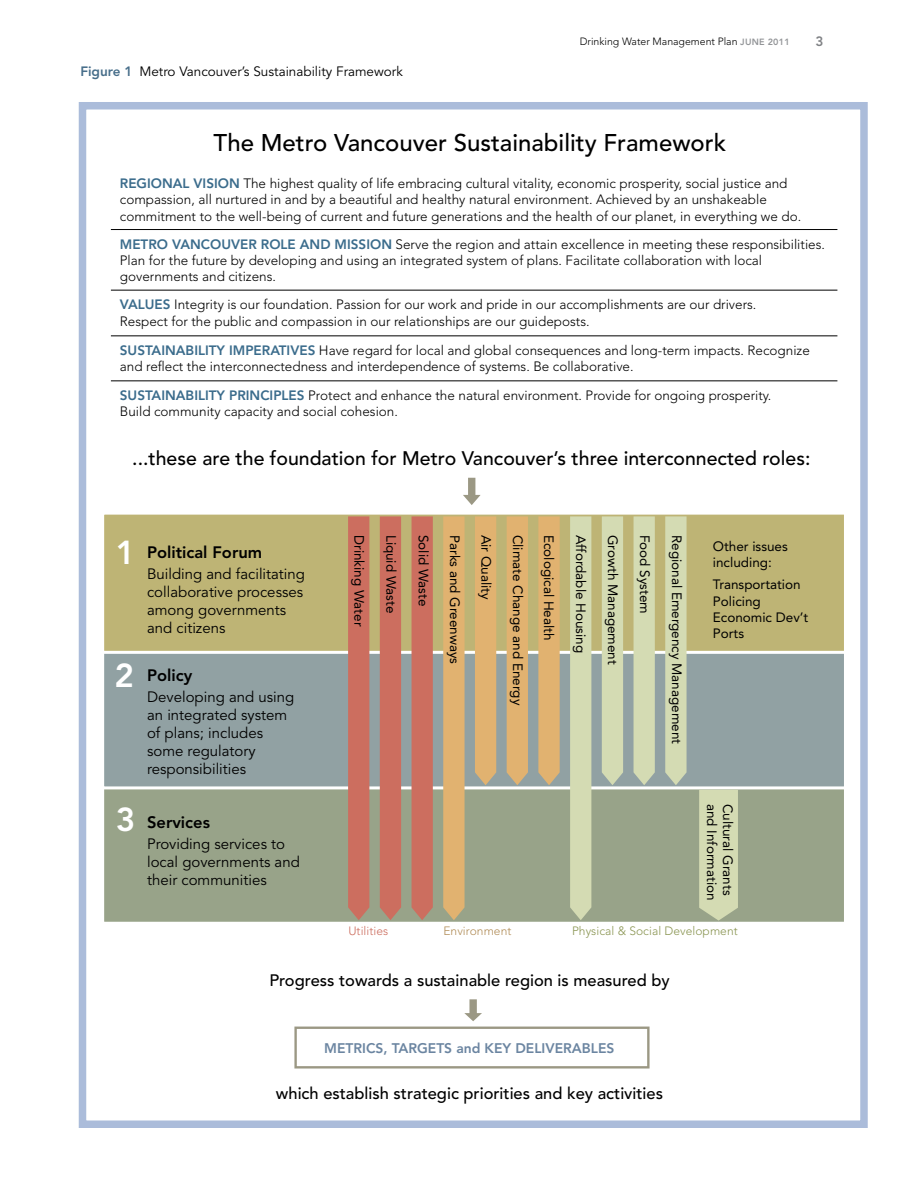
<style>
.page{position:relative;width:918px;height:1188px;background:#fff}
.page>*{position:absolute;margin:0;border:0;box-sizing:border-box;transform-origin:0 0}
.t1{font:800 33px "Avenir LT Std";color:#fff}
.t2{font:500 24px "Avenir LT Std";color:#000}
.t3{font:500 19.5px "Avenir LT Std";color:#000}
.t4{font:500 16.5px "Avenir LT Std";color:#000}
.t5{font:800 16.5px "Avenir LT Std";color:#000}
.t6{font:15px/18px "Avenir LT Std";color:#000}
.t7{font:800 13.8px "Avenir LT Std";color:#6b85a1}
.t8{font:300 13.5px/16.2px "Avenir LT Std";color:#000}
.t9{font:13.5px/16.2px "Avenir LT Std";color:#000}
.t10{font:800 13.5px "Avenir LT Std";color:#3b6c8c}
.t11{font:13.5px "Avenir LT Std";color:#000}
.t12{font:800 13.5px "Avenir LT Std";color:#808285}
.t13{font:300 12px "Avenir LT Std";letter-spacing:.005em;color:#8a9552}
.t14{font:300 12px "Avenir LT Std";letter-spacing:.005em;color:#b18d58}
.t15{font:300 12px "Avenir LT Std";letter-spacing:.005em;color:#cc6e5f}
.t16{font:300 10.5px "Avenir LT Std";color:#000}
.s1{font-weight:800;color:#476e8a}
.s2{font-weight:800;font-size:9px;color:#939598}
.s3{font-weight:800;color:#3b6c8c}
</style>
<div class="page">
<svg style="left:463px;top:478px;width:18px;height:27px"></svg>
<hr style="left:111px;top:229px;width:726px;height:1px;background:#000">
<hr style="left:111px;top:290px;width:726px;height:1px;background:#000">
<hr style="left:111px;top:335px;width:726px;height:1px;background:#000">
<hr style="left:111px;top:380px;width:726px;height:1px;background:#000">
<div style="left:294px;top:1027px;width:356px;height:42px;border:2px solid #9b9884"></div>
<svg style="left:464px;top:999px;width:18px;height:22px"></svg>
<div style="left:79px;top:102px;width:789px;height:1026px;border:8px solid #abbcda"></div>
<div style="left:101px;top:783px;width:746px;height:142px;background:#98a389;border:3px solid #fff"></div>
<div style="left:101px;top:647px;width:746px;height:142px;background:#91a1a3;border:3px solid #fff"></div>
<div style="left:101px;top:512px;width:746px;height:142px;background:#beb475;border:3px solid #fff"></div>
<div style="left:348px;top:516px;width:21px;height:404px;background:#cc6e5f"></div>
<div style="left:380px;top:516px;width:21px;height:404px;background:#cc6e5f"></div>
<div style="left:475px;top:516px;width:21px;height:269px;background:#e1b270"></div>
<div style="left:602px;top:516px;width:21px;height:269px;background:#d4dbb3"></div>
<div style="left:412px;top:516px;width:21px;height:404px;background:#cc6e5f"></div>
<div style="left:507px;top:516px;width:21px;height:269px;background:#e1b270"></div>
<svg style="left:634px;top:516px;width:21px;height:269px;background:#d2d9b2"></svg>
<svg style="left:443px;top:516px;width:22px;height:404px;background:#deb170"></svg>
<svg style="left:538px;top:516px;width:22px;height:269px;background:#ddb171"></svg>
<svg style="left:665px;top:516px;width:22px;height:269px;background:#d1d8b1"></svg>
<div style="left:570px;top:516px;width:21px;height:404px;background:#d4dbb3"></div>
<svg style="left:699px;top:790px;width:39px;height:131px;background:#d0d7b0"></svg>
<p class="t11" style="left:80px;top:64px;width:324px"><span class="s1">Figure 1</span> Metro Vancouver’s Sustainability Framework</p>
<p class="t16" style="left:580px;top:36px;width:211px">Drinking Water Management Plan <span class="s2">JUNE 2011</span></p>
<p class="t12" style="left:816px;top:34px;width:9px">3</p>
<h2 class="t2" style="left:214px;top:129px;width:514px">The Metro Vancouver Sustainability Framework</h2>
<p class="t8" style="left:120px;top:175px;width:683px;text-indent:109px"><span class="s3">N</span> The highest quality of life embracing cultural vitality, economic prosperity, social justice and compassion, all nurtured in and by a beautiful and healthy natural environment. Achieved by an unshakeable commitment to the well-being of current and future generations and the health of our planet, in everything we do.</p>
<p class="t10" style="left:120px;top:236px;width:151px">METRO VANCOUVER ROL</p>
<p class="t10" style="left:288px;top:236px;width:68px">E AND MISSIO</p>
<p class="t10" style="left:120px;top:175px;width:26px">REGIO</p>
<p class="t10" style="left:162px;top:175px;width:48px">NAL VISIO</p>
<p class="t8" style="left:120px;top:236px;width:707px;text-indent:261px"><span class="s3">N</span> Serve the region and attain excellence in meeting these responsibilities.<br>Plan for the future by developing and using an integrated system of plans. Facilitate collaboration with local governments and citizens.</p>
<p class="t8" style="left:120px;top:297px;width:638px"><span class="s3">VALUES</span> Integrity is our foundation. Passion for our work and pride in our accomplishments are our drivers.<br>Respect for the public and compassion in our relationships are our guideposts.</p>
<p class="t10" style="left:120px;top:342px;width:64px">SUSTAI NABILI</p>
<p class="t8" style="left:120px;top:342px;width:692px;text-indent:89px"><span class="s3">TY IMPERATIVES</span> Have regard for local and global consequences and long-term impacts. Recognize and reflect the interconnectedness and interdependence of systems. Be collaborative.</p>
<p class="t10" style="left:120px;top:387px;width:64px">SUSTAI NABILI</p>
<p class="t8" style="left:120px;top:387px;width:653px;text-indent:89px"><span class="s3">TY PRI NCIPLES</span> Protect and enhance the natural environment. Provide for ongoing prosperity.<br>Build community capacity and social cohesion.</p>
<h3 class="t3" style="left:132px;top:447px;width:680px">...these are the foundation for Metro Vancouver’s three interconnected roles:</h3>
<h1 class="t1" style="left:116px;top:533px;width:21px">1</h1>
<h1 class="t1" style="left:114px;top:656px;width:21px">2</h1>
<p class="t5" style="left:147px;top:542px;width:117px">Political Forum</p>
<p class="t6" style="left:147px;top:565px;width:159px">Building and facilitating collaborative processes among governments and citizens</p>
<p class="t5" style="left:147px;top:665px;width:47px">Policy</p>
<p class="t6" style="left:147px;top:688px;width:149px">Developing and using an integrated system of plans; includes some regulatory responsibilities</p>
<p class="t9" style="left:367px;top:535px;width:93px;rotate:90deg">Drinking Water</p>
<p class="t9" style="left:399px;top:535px;width:80px;rotate:90deg">Liquid Waste</p>
<p class="t9" style="left:431px;top:535px;width:73px;rotate:90deg">Solid Waste</p>
<p class="t9" style="left:463px;top:535px;width:131px;rotate:90deg">Parks and Greenways</p>
<p class="t9" style="left:494px;top:535px;width:66px;rotate:90deg">Air Quality</p>
<p class="t9" style="left:526px;top:535px;width:172px;rotate:90deg">Climate Change and Energy</p>
<p class="t9" style="left:557px;top:535px;width:107px;rotate:90deg">Ecological Health</p>
<p class="t9" style="left:589px;top:535px;width:120px;rotate:90deg">Affordable Housing</p>
<p class="t9" style="left:621px;top:535px;width:131px;rotate:90deg">Growth Management</p>
<p class="t9" style="left:653px;top:535px;width:81px;rotate:90deg">Food System</p>
<p class="t9" style="left:685px;top:535px;width:211px;rotate:90deg">Regional Emergency Management</p>
<p class="t9" style="left:713px;top:538px;width:77px">Other issues including:</p>
<p class="t9" style="left:713px;top:577px;width:97px">Transportation<br>Policing<br>Economic Dev’t<br>Ports</p>
<h1 class="t1" style="left:116px;top:800px;width:21px">3</h1>
<p class="t9" style="left:720px;top:804px;width:98px;rotate:90deg">and Information</p>
<p class="t9" style="left:736px;top:804px;width:93px;rotate:90deg">Cultural Grants</p>
<p class="t5" style="left:147px;top:812px;width:64px">Services</p>
<p class="t6" style="left:147px;top:835px;width:154px">Providing services to local governments and their communities</p>
<p class="t15" style="left:348px;top:924px;width:41px">Utilities</p>
<p class="t14" style="left:443px;top:924px;width:69px">Environment</p>
<p class="t13" style="left:572px;top:924px;width:167px">Physical &amp; Social Development</p>
<p class="t4" style="left:269px;top:971px;width:402px">Progress towards a sustainable region is measured by</p>
<p class="t7" style="left:324px;top:1040px;width:85px">METRI CS, TARG</p>
<p class="t7" style="left:428px;top:1040px;width:145px">ETS and KEY DELIVERABL</p>
<p class="t7" style="left:598px;top:1040px;width:17px">ES</p>
<p class="t4" style="left:276px;top:1084px;width:389px">which establish strategic priorities and key activities</p>
</div>
